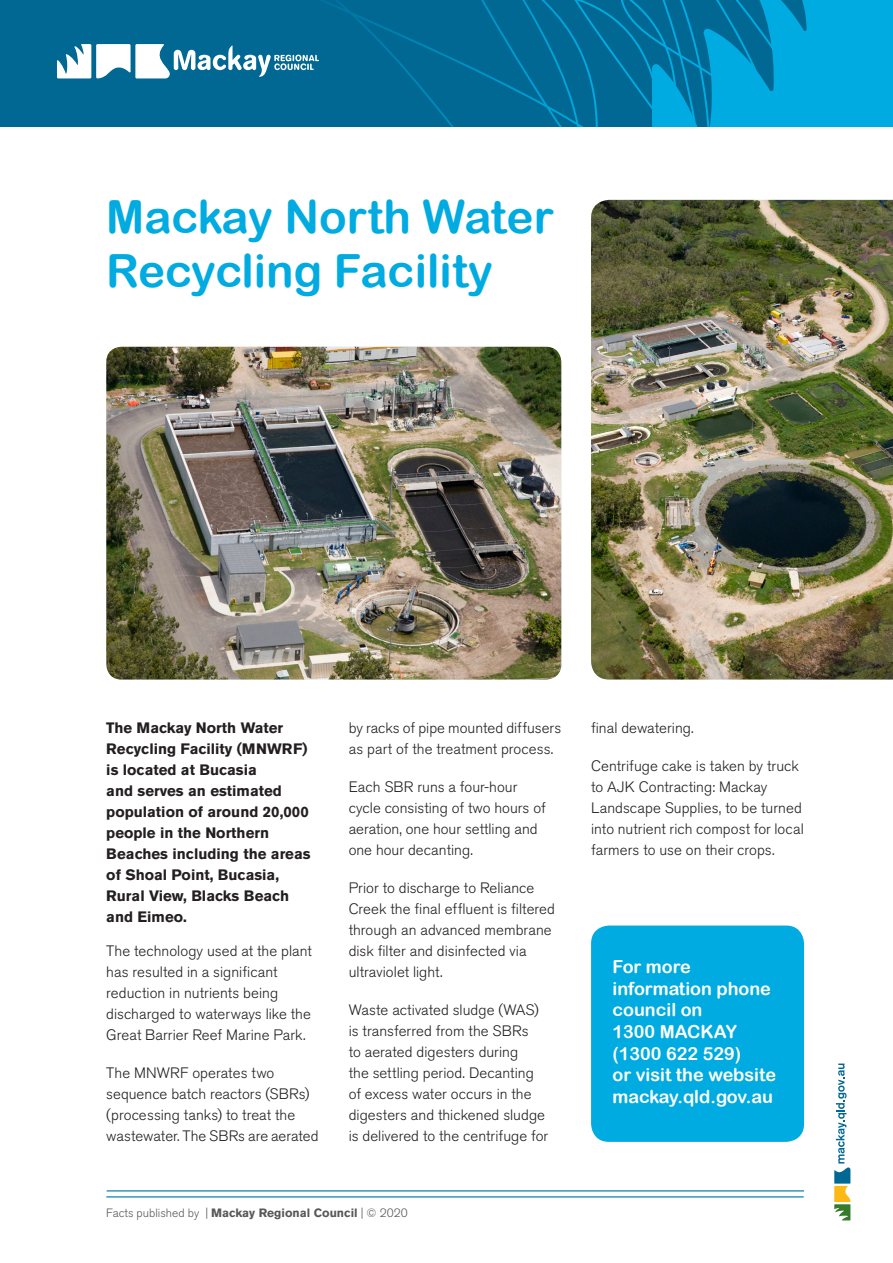
<style>
.page{position:relative;width:893px;height:1263px;background:#fff}
.page>*{position:absolute;margin:0;border:0;box-sizing:border-box;transform-origin:0 0}
.Major_Heading{font:45.75px/54px "Arial Rounded MT Bold";color:#00abe1}
.t1{font:18px/21.6px "Arial Rounded MT Bold";color:#fff}
.Body_copy{font:300 15px/21px "Akzidenz Grotesk BQ";letter-spacing:.005em;color:#231f20}
.First_paragraph_afte{font:700 15px/21px "Akzidenz Grotesk BQ";color:#231f20}
.t2{font:300 12px "Akzidenz Grotesk BQ";color:#57585a}
.s1{font-weight:700}
</style>
<div class="page">
<svg style="left:834px;top:1063px;width:16px;height:157px"></svg>
<div style="left:0;top:0;width:893px;height:127px;background:#006893"></div>
<svg style="left:321px;top:0;width:572px;height:127px"></svg>
<svg style="left:57px;top:44px;width:262px;height:34px"></svg>
<hr style="left:106px;top:1196px;width:698px;height:1px;background:#3596ba">
<hr style="left:107px;top:1190px;width:697px;height:1px;background:#3596ba">
<img style="left:106px;top:347px;width:455px;height:332px">
<img style="left:591px;top:200px;width:302px;height:479px">
<div style="left:591px;top:925px;width:213px;height:217px;background:#00abe1;border-radius:18px"></div>
<p class="Major_Heading" style="left:106px;top:189px;width:449px">Mackay North Water<br>Recycling Facility</p>
<p class="First_paragraph_afte" style="left:106px;top:717px;width:206px">The Mackay North Water<br>Recycling Facility (MNWRF) is located at Bucasia<br>and serves an estimated population of around 20,000 people in the Northern<br>Beaches including the areas of Shoal Point, Bucasia,<br>Rural View, Blacks Beach and Eimeo.</p>
<p class="Body_copy" style="left:106px;top:940px;width:207px">The technology used at the plant has resulted in a significant reduction in nutrients being discharged to waterways like the<br>Great Barrier Reef Marine Park.</p>
<p class="Body_copy" style="left:106px;top:1062px;width:214px">The MNWRF operates two sequence batch reactors (SBRs) (processing tanks) to treat the wastewater. The SBRs are aerated</p>
<p class="Body_copy" style="left:349px;top:718px;width:214px">by racks of pipe mounted diffusers as part of the treatment process.</p>
<p class="Body_copy" style="left:349px;top:777px;width:199px">Each SBR runs a four-hour cycle consisting of two hours of aeration, one hour settling and one hour decanting.</p>
<p class="Body_copy" style="left:349px;top:878px;width:208px">Prior to discharge to Reliance<br>Creek the final effluent is filtered through an advanced membrane disk filter and disinfected via ultraviolet light.</p>
<p class="Body_copy" style="left:349px;top:1000px;width:201px">Waste activated sludge (WAS) is transferred from the SBRs<br>to aerated digesters during<br>the settling period. Decanting of excess water occurs in the digesters and thickened sludge is delivered to the centrifuge for</p>
<p class="t2" style="left:106px;top:1206px;width:303px">Facts published by | <span class="s1">Mackay Regional Council</span> | © 2020</p>
<p class="Body_copy" style="left:591px;top:718px;width:104px">final dewatering.</p>
<p class="Body_copy" style="left:591px;top:756px;width:214px">Centrifuge cake is taken by truck to AJK Contracting: Mackay<br>Landscape Supplies, to be turned into nutrient rich compost for local farmers to use on their crops.</p>
<p class="t1" style="left:612px;top:956px;width:160px">For more information phone council on</p>
<p class="t1" style="left:612px;top:1020px;width:130px">1300 MACKAY (1300 622 529)</p>
<p class="t1" style="left:612px;top:1064px;width:165px">or visit the website</p>
<p class="t1" style="left:612px;top:1085px;width:162px">mackay.qld.gov.au</p>
</div>
